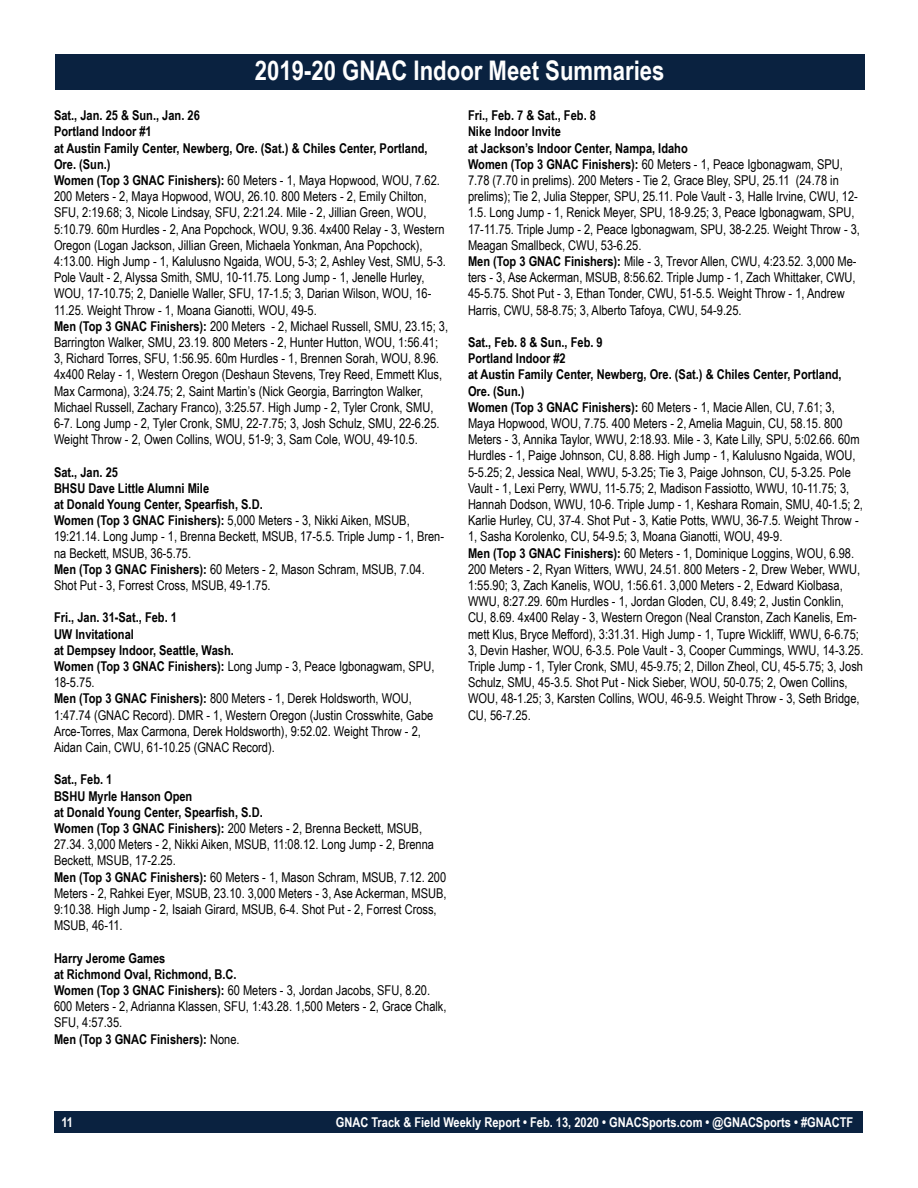
<style>
.page{position:relative;width:918px;height:1188px;background:#fff}
.page>*{position:absolute;margin:0;border:0;box-sizing:border-box;transform-origin:0 0}
.t1{font:700 27px "Arial Narrow";color:#fff}
.t2{font:13.5px/16.2px "Arial Narrow";color:#000}
.t3{font:700 13.5px "Arial Narrow";color:#fff}
.s1{font-weight:700}
</style>
<div class="page">
<div style="left:55px;top:1111px;width:808px;height:22px;background:#0a2240"></div>
<div style="left:55px;top:54px;width:810px;height:36px;background:#0a2240"></div>
<h1 class="t1" style="left:255px;top:50px;width:411px">2019-20 GNAC Indoor Meet Summaries</h1>
<p class="t2" style="left:54px;top:107px;width:396px"><span class="s1">Sat., Jan. 25 &amp; Sun., Jan. 26<br>Portland Indoor #1<br>at Austin Family Center, Newberg, Ore. (Sat.) &amp; Chiles Center, Portland, Ore. (Sun.)<br>Women (Top 3 GNAC Finishers):</span> 60 Meters - 1, Maya Hopwood, WOU, 7.62.<br>200 Meters - 2, Maya Hopwood, WOU, 26.10. 800 Meters - 2, Emily Chilton, SFU, 2:19.68; 3, Nicole Lindsay, SFU, 2:21.24. Mile - 2, Jillian Green, WOU, 5:10.79. 60m Hurdles - 2, Ana Popchock, WOU, 9.36. 4x400 Relay - 3, Western Oregon (Logan Jackson, Jillian Green, Michaela Yonkman, Ana Popchock), 4:13.00. High Jump - 1, Kalulusno Ngaida, WOU, 5-3; 2, Ashley Vest, SMU, 5-3.<br>Pole Vault - 2, Alyssa Smith, SMU, 10-11.75. Long Jump - 1, Jenelle Hurley, WOU, 17-10.75; 2, Danielle Waller, SFU, 17-1.5; 3, Darian Wilson, WOU, 16- 11.25. Weight Throw - 1, Moana Gianotti, WOU, 49-5.<br><span class="s1">Men (Top 3 GNAC Finishers):</span> 200 Meters - 2, Michael Russell, SMU, 23.15; 3, Barrington Walker, SMU, 23.19. 800 Meters - 2, Hunter Hutton, WOU, 1:56.41; 3, Richard Torres, SFU, 1:56.95. 60m Hurdles - 1, Brennen Sorah, WOU, 8.96.<br>4x400 Relay - 1, Western Oregon (Deshaun Stevens, Trey Reed, Emmett Klus, Max Carmona), 3:24.75; 2, Saint Martin’s (Nick Georgia, Barrington Walker, Michael Russell, Zachary Franco), 3:25.57. High Jump - 2, Tyler Cronk, SMU, 6-7. Long Jump - 2, Tyler Cronk, SMU, 22-7.75; 3, Josh Schulz, SMU, 22-6.25.<br>Weight Throw - 2, Owen Collins, WOU, 51-9; 3, Sam Cole, WOU, 49-10.5.</p>
<p class="t2" style="left:54px;top:463px;width:392px"><span class="s1">Sat., Jan. 25<br>BHSU Dave Little Alumni Mile<br>at Donald Young Center, Spearfish, S.D.<br>Women (Top 3 GNAC Finishers):</span> 5,000 Meters - 3, Nikki Aiken, MSUB, 19:21.14. Long Jump - 1, Brenna Beckett, MSUB, 17-5.5. Triple Jump - 1, Bren&shy;na Beckett, MSUB, 36-5.75.<br><span class="s1">Men (Top 3 GNAC Finishers):</span> 60 Meters - 2, Mason Schram, MSUB, 7.04.<br>Shot Put - 3, Forrest Cross, MSUB, 49-1.75.</p>
<p class="t2" style="left:54px;top:609px;width:382px"><span class="s1">Fri., Jan. 31-Sat., Feb. 1<br>UW Invitational<br>at Dempsey Indoor, Seattle, Wash.<br>Women (Top 3 GNAC Finishers):</span> Long Jump - 3, Peace Igbonagwam, SPU, 18-5.75.<br><span class="s1">Men (Top 3 GNAC Finishers):</span> 800 Meters - 1, Derek Holdsworth, WOU, 1:47.74 (GNAC Record). DMR - 1, Western Oregon (Justin Crosswhite, Gabe Arce-Torres, Max Carmona, Derek Holdsworth), 9:52.02. Weight Throw - 2, Aidan Cain, CWU, 61-10.25 (GNAC Record).</p>
<p class="t2" style="left:54px;top:771px;width:394px"><span class="s1">Sat., Feb. 1<br>BSHU Myrle Hanson Open<br>at Donald Young Center, Spearfish, S.D.<br>Women (Top 3 GNAC Finishers):</span> 200 Meters - 2, Brenna Beckett, MSUB, 27.34. 3,000 Meters - 2, Nikki Aiken, MSUB, 11:08.12. Long Jump - 2, Brenna Beckett, MSUB, 17-2.25.<br><span class="s1">Men (Top 3 GNAC Finishers):</span> 60 Meters - 1, Mason Schram, MSUB, 7.12. 200<br>Meters - 2, Rahkei Eyer, MSUB, 23.10. 3,000 Meters - 3, Ase Ackerman, MSUB, 9:10.38. High Jump - 2, Isaiah Girard, MSUB, 6-4. Shot Put - 2, Forrest Cross, MSUB, 46-11.</p>
<p class="t2" style="left:54px;top:949px;width:394px"><span class="s1">Harry Jerome Games<br>at Richmond Oval, Richmond, B.C.<br>Women (Top 3 GNAC Finishers):</span> 60 Meters - 3, Jordan Jacobs, SFU, 8.20.<br>600 Meters - 2, Adrianna Klassen, SFU, 1:43.28. 1,500 Meters - 2, Grace Chalk, SFU, 4:57.35.<br><span class="s1">Men (Top 3 GNAC Finishers):</span> None.</p>
<p class="t2" style="left:468px;top:107px;width:394px"><span class="s1">Fri., Feb. 7 &amp; Sat., Feb. 8<br>Nike Indoor Invite<br>at Jackson’s Indoor Center, Nampa, Idaho<br>Women (Top 3 GNAC Finishers):</span> 60 Meters - 1, Peace Igbonagwam, SPU, 7.78 (7.70 in prelims). 200 Meters - Tie 2, Grace Bley, SPU, 25.11 (24.78 in prelims); Tie 2, Julia Stepper, SPU, 25.11. Pole Vault - 3, Halle Irvine, CWU, 12- 1.5. Long Jump - 1, Renick Meyer, SPU, 18-9.25; 3, Peace Igbonagwam, SPU, 17-11.75. Triple Jump - 2, Peace Igbonagwam, SPU, 38-2.25. Weight Throw - 3, Meagan Smallbeck, CWU, 53-6.25.<br><span class="s1">Men (Top 3 GNAC Finishers):</span> Mile - 3, Trevor Allen, CWU, 4:23.52. 3,000 Me&shy;ters - 3, Ase Ackerman, MSUB, 8:56.62. Triple Jump - 1, Zach Whittaker, CWU, 45-5.75. Shot Put - 3, Ethan Tonder, CWU, 51-5.5. Weight Throw - 1, Andrew Harris, CWU, 58-8.75; 3, Alberto Tafoya, CWU, 54-9.25.</p>
<p class="t2" style="left:468px;top:334px;width:397px"><span class="s1">Sat., Feb. 8 &amp; Sun., Feb. 9<br>Portland Indoor #2<br>at Austin Family Center, Newberg, Ore. (Sat.) &amp; Chiles Center, Portland, Ore. (Sun.)<br>Women (Top 3 GNAC Finishers):</span> 60 Meters - 1, Macie Allen, CU, 7.61; 3, Maya Hopwood, WOU, 7.75. 400 Meters - 2, Amelia Maguin, CU, 58.15. 800<br>Meters - 3, Annika Taylor, WWU, 2:18.93. Mile - 3, Kate Lilly, SPU, 5:02.66. 60m Hurdles - 1, Paige Johnson, CU, 8.88. High Jump - 1, Kalulusno Ngaida, WOU, 5-5.25; 2, Jessica Neal, WWU, 5-3.25; Tie 3, Paige Johnson, CU, 5-3.25. Pole Vault - 1, Lexi Perry, WWU, 11-5.75; 2, Madison Fassiotto, WWU, 10-11.75; 3, Hannah Dodson, WWU, 10-6. Triple Jump - 1, Keshara Romain, SMU, 40-1.5; 2, Karlie Hurley, CU, 37-4. Shot Put - 3, Katie Potts, WWU, 36-7.5. Weight Throw - 1, Sasha Korolenko, CU, 54-9.5; 3, Moana Gianotti, WOU, 49-9.<br><span class="s1">Men (Top 3 GNAC Finishers):</span> 60 Meters - 1, Dominique Loggins, WOU, 6.98.<br>200 Meters - 2, Ryan Witters, WWU, 24.51. 800 Meters - 2, Drew Weber, WWU, 1:55.90; 3, Zach Kanelis, WOU, 1:56.61. 3,000 Meters - 2, Edward Kiolbasa, WWU, 8:27.29. 60m Hurdles - 1, Jordan Gloden, CU, 8.49; 2, Justin Conklin, CU, 8.69. 4x400 Relay - 3, Western Oregon (Neal Cranston, Zach Kanelis, Em&shy;mett Klus, Bryce Mefford), 3:31.31. High Jump - 1, Tupre Wickliff, WWU, 6-6.75; 3, Devin Hasher, WOU, 6-3.5. Pole Vault - 3, Cooper Cummings, WWU, 14-3.25.<br>Triple Jump - 1, Tyler Cronk, SMU, 45-9.75; 2, Dillon Zheol, CU, 45-5.75; 3, Josh Schulz, SMU, 45-3.5. Shot Put - Nick Sieber, WOU, 50-0.75; 2, Owen Collins, WOU, 48-1.25; 3, Karsten Collins, WOU, 46-9.5. Weight Throw - 3, Seth Bridge, CU, 56-7.25.</p>
<p class="t3" style="left:61px;top:1112px;width:13px">11</p>
<p class="t3" style="left:336px;top:1112px;width:519px">GNAC Track &amp; Field Weekly Report • Feb. 13, 2020 • GNACSports.com • @GNACSports • #GNACTF</p>
</div>
